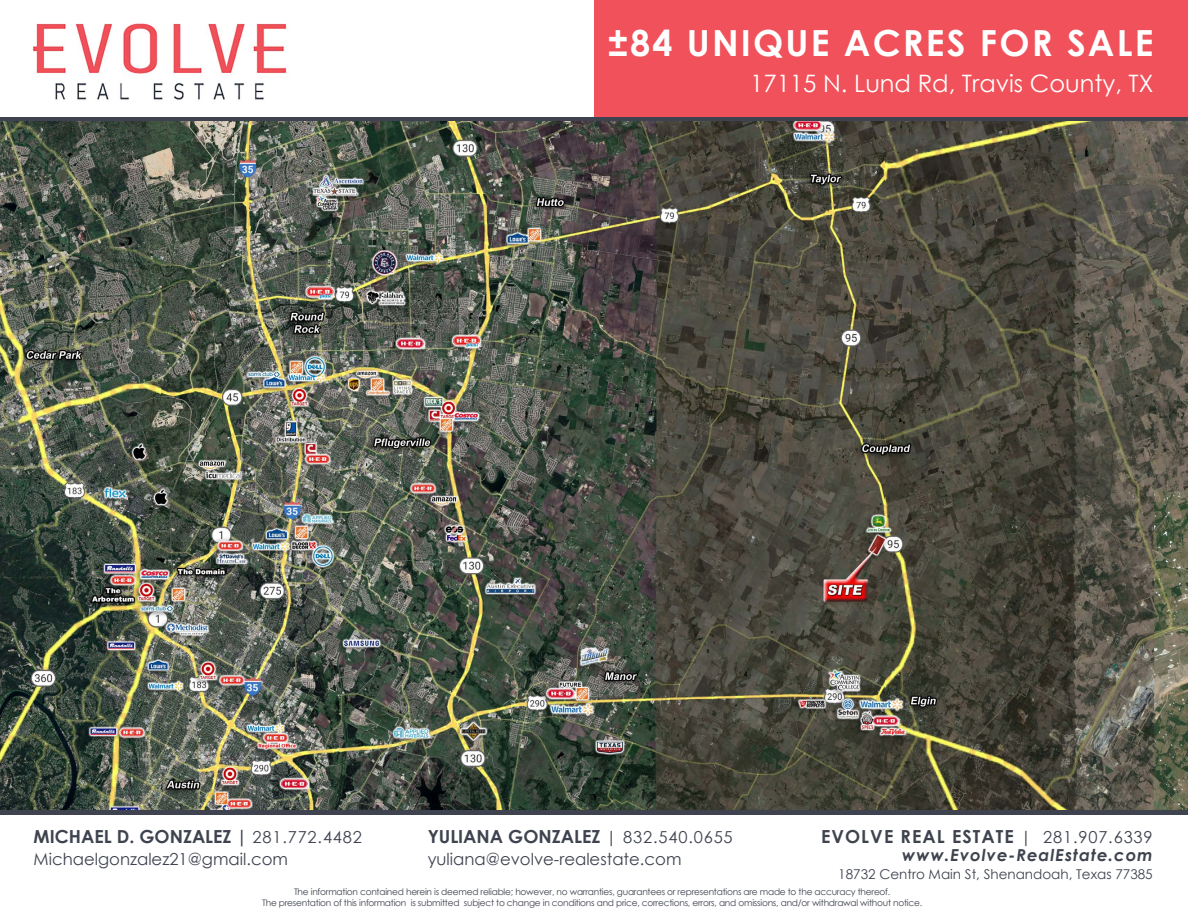
<style>
.page{position:relative;width:1188px;height:918px;background:#fff}
.page>*{position:absolute;margin:0;border:0;box-sizing:border-box;transform-origin:0 0}
.t1{font:700 36px "Century Gothic";letter-spacing:.06em;color:#fff}
.t2{font:24px "Century Gothic";color:#fff}
.t3{font:700 18px "Century Gothic";color:#3e434f}
.t4{font:700 18px "Century Gothic";letter-spacing:.06em;color:#3e434e}
.t5{font:16.5px "Century Gothic";color:#3e434f}
.t6{font:italic 700 16.5px "Century Gothic";letter-spacing:.06em;color:#3e434e}
.t7{font:13.5px "Century Gothic";color:#3e434e}
.t8{font:9px/10.8px "Century Gothic";letter-spacing:-.025em;color:#3e434e;text-align:center}
.s1{font-weight:400;font-size:16.5px}
.s2{font-weight:400;font-size:16.5px;color:#3e434f}
</style>
<div class="page">
<div style="left:0;top:810px;width:1188px;height:5px;background:#3e434f"></div>
<div style="left:594px;top:0;width:594px;height:121px;background:#f0515a"></div>
<img style="left:33px;top:23px;width:254px;height:77px">
<hr style="left:0;top:117px;width:1188px;height:4px;background:#3e434f">
<img style="left:0;top:121px;width:1188px;height:688px">
<h1 class="t1" style="left:608px;top:16px;width:547px">±84 UNIQUE ACRES FOR SALE</h1>
<h2 class="t2" style="left:750px;top:67px;width:405px">17115 N. Lund Rd, Travis County, TX</h2>
<h3 class="t3" style="left:34px;top:823px;width:330px">MICHAEL D. GONZALEZ | <span class="s1">281.772.4482</span></h3>
<h3 class="t5" style="left:34px;top:847px;width:256px">Michaelgonzalez21@gmail.com</h3>
<h3 class="t3" style="left:428px;top:823px;width:307px">YULIANA GONZALEZ <span class="s1">| 832.540.0655</span></h3>
<h3 class="t5" style="left:428px;top:847px;width:255px">yuliana@evolve-realestate.com</h3>
<h3 class="t4" style="left:821px;top:823px;width:333px">EVOLVE REAL ESTATE <span class="s2">| 281.907.6339</span></h3>
<h3 class="t6" style="left:902px;top:843px;width:252px">www.Evolve-RealEstate.com</h3>
<h3 class="t7" style="left:838px;top:865px;width:316px">18732 Centro Main St, Shenandoah, Texas 77385</h3>
<p class="t8" style="left:262px;top:887px;width:662px">The information contained herein is deemed reliable; however, no warranties, guarantees or representations are made to the accuracy thereof.<br>The presentation of this information is submitted subject to change in conditions and price, corrections, errors, and omissions, and/or withdrawal without notice.</p>
</div>
